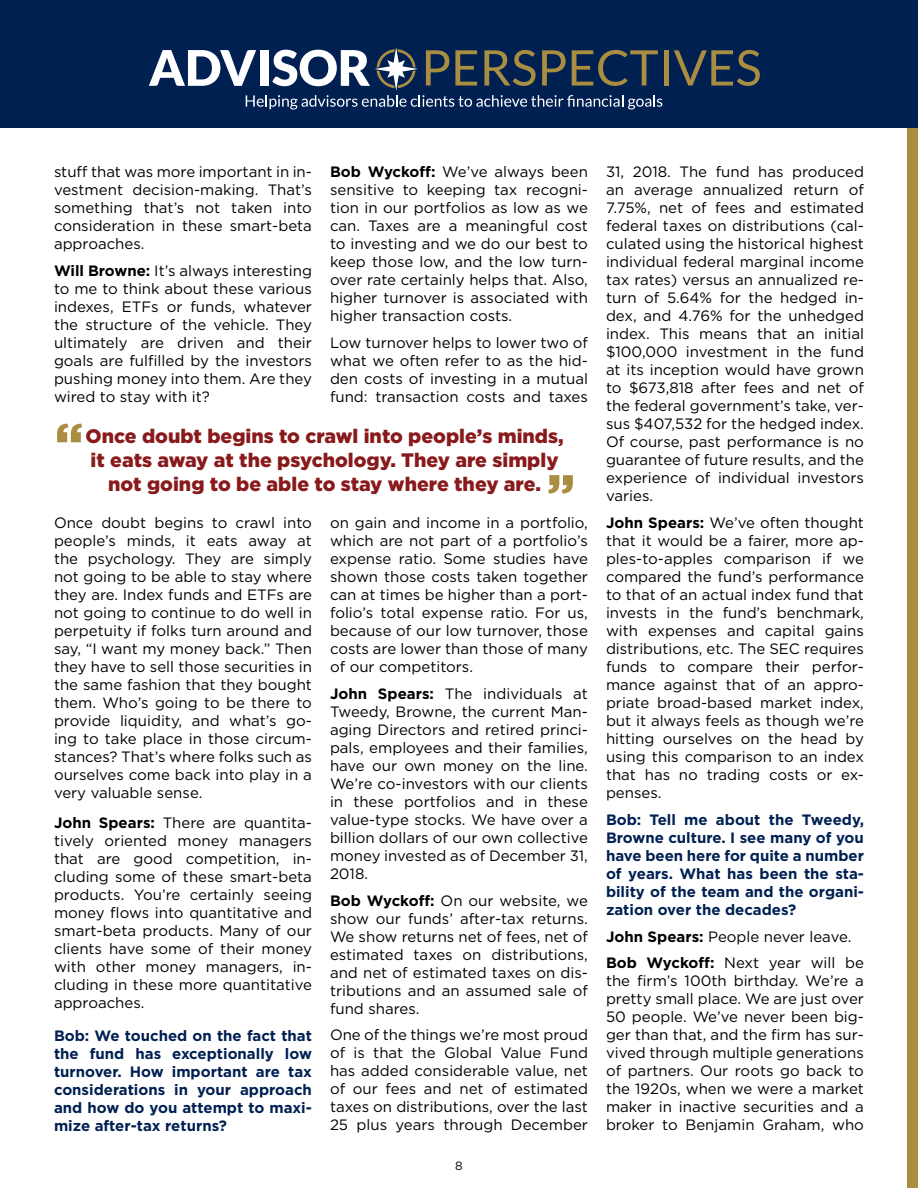
<style>
.page{position:relative;width:918px;height:1188px;background:#fff}
.page>*{position:absolute;margin:0;border:0;box-sizing:border-box;transform-origin:0 0}
.t1{font:900 51.6px "Gotham";color:#a98d41}
.t2{font:900 51px "Gotham";color:#a98d41}
.t3{font:900 19.5px/24px "Gotham";color:#891a1c;text-align:center}
.t4{font:15px/18px "Gotham";color:#000;text-align:justify}
.t5{font:700 15px/18px "Gotham";color:#002052;text-align:justify}
.t6{font:12px "Gotham";color:#000}
.s1{font-weight:700}
</style>
<div class="page">
<div style="left:907px;top:111px;width:11px;height:1077px;background:#a98d41"></div>
<div style="left:0;top:0;width:918px;height:127px;background:#002052"></div>
<hr style="left:664px;top:50px;width:4px;height:36px;background:#a98d41">
<svg style="left:674px;top:50px;width:86px;height:36px"></svg>
<svg style="left:149px;top:47px;width:513px;height:63px"></svg>
<p class="t4" style="left:54px;top:162px;width:260px">stuff that was more important in in&shy;vestment decision-making. That’s something that’s not taken into consideration in these smart-beta approaches.</p>
<p class="t4" style="left:54px;top:261px;width:260px"><span class="s1">Will Browne:</span> It’s always interesting to me to think about these various indexes, ETFs or funds, whatever the structure of the vehicle. They ultimately are driven and their goals are fulfilled by the investors pushing money into them. Are they wired to stay with it?</p>
<p class="t4" style="left:330px;top:162px;width:260px"><span class="s1">Bob Wyckoff:</span> We’ve always been sensitive to keeping tax recogni&shy;tion in our portfolios as low as we can. Taxes are a meaningful cost to investing and we do our best to keep those low, and the low turn&shy;over rate certainly helps that. Also, higher turnover is associated with higher transaction costs.</p>
<p class="t4" style="left:330px;top:333px;width:260px">Low turnover helps to lower two of what we often refer to as the hid&shy;den costs of investing in a mutual fund: transaction costs and taxes</p>
<h1 class="t1" style="left:55px;top:406px;width:30px">“</h1>
<h3 class="t3" style="left:86px;top:424px;width:480px">Once doubt begins to crawl into people’s minds, it eats away at the psychology. They are simply not going to be able to stay where they are.</h3>
<h2 class="t2" style="left:547px;top:458px;width:29px">”</h2>
<p class="t4" style="left:54px;top:514px;width:260px">Once doubt begins to crawl into people’s minds, it eats away at the psychology. They are simply not going to be able to stay where they are. Index funds and ETFs are not going to continue to do well in perpetuity if folks turn around and say, “I want my money back.” Then they have to sell those securities in the same fashion that they bought them. Who’s going to be there to provide liquidity, and what’s go&shy;ing to take place in those circum&shy;stances? That’s where folks such as ourselves come back into play in a very valuable sense.</p>
<p class="t4" style="left:54px;top:814px;width:260px"><span class="s1">John Spears:</span> There are quantita&shy;tively oriented money managers that are good competition, in&shy;cluding some of these smart-beta products. You’re certainly seeing money flows into quantitative and smart-beta products. Many of our clients have some of their money with other money managers, in&shy;cluding in these more quantitative approaches.</p>
<p class="t5" style="left:54px;top:1027px;width:260px">Bob: We touched on the fact that the fund has exceptionally low turnover. How important are tax considerations in your approach and how do you attempt to maxi&shy;mize after-tax returns?</p>
<p class="t4" style="left:330px;top:513px;width:260px">on gain and income in a portfolio, which are not part of a portfolio’s expense ratio. Some studies have shown those costs taken together can at times be higher than a port&shy;folio’s total expense ratio. For us, because of our low turnover, those costs are lower than those of many of our competitors.</p>
<p class="t4" style="left:330px;top:684px;width:260px"><span class="s1">John Spears:</span> The individuals at Tweedy, Browne, the current Man&shy;aging Directors and retired princi&shy;pals, employees and their families, have our own money on the line.<br>We’re co-investors with our clients in these portfolios and in these value-type stocks. We have over a billion dollars of our own collective money invested as of December 31, 2018.</p>
<p class="t4" style="left:330px;top:891px;width:260px"><span class="s1">Bob Wyckoff:</span> On our website, we show our funds’ after-tax returns.<br>We show returns net of fees, net of estimated taxes on distributions, and net of estimated taxes on dis&shy;tributions and an assumed sale of fund shares.</p>
<p class="t4" style="left:330px;top:1026px;width:260px">One of the things we’re most proud of is that the Global Value Fund has added considerable value, net of our fees and net of estimated taxes on distributions, over the last 25 plus years through December</p>
<p class="t6" style="left:455px;top:1158px;width:9px">8</p>
<p class="t4" style="left:606px;top:162px;width:260px">31, 2018. The fund has produced an average annualized return of 7.75%, net of fees and estimated federal taxes on distributions (cal&shy;culated using the historical highest individual federal marginal income tax rates) versus an annualized re&shy;turn of 5.64% for the hedged in&shy;dex, and 4.76% for the unhedged index. This means that an initial $100,000 investment in the fund at its inception would have grown to $673,818 after fees and net of the federal government’s take, ver&shy;sus $407,532 for the hedged index.<br>Of course, past performance is no guarantee of future results, and the experience of individual investors varies.</p>
<p class="t4" style="left:606px;top:513px;width:260px"><span class="s1">John Spears:</span> We’ve often thought that it would be a fairer, more ap&shy;ples-to-apples comparison if we compared the fund’s performance to that of an actual index fund that invests in the fund’s benchmark, with expenses and capital gains distributions, etc. The SEC requires funds to compare their perfor&shy;mance against that of an appro&shy;priate broad-based market index, but it always feels as though we’re hitting ourselves on the head by using this comparison to an index that has no trading costs or ex&shy;penses.</p>
<p class="t5" style="left:606px;top:810px;width:260px">Bob: Tell me about the Tweedy, Browne culture. I see many of you have been here for quite a number of years. What has been the sta&shy;bility of the team and the organi&shy;zation over the decades?</p>
<p class="t4" style="left:606px;top:923px;width:259px;line-height:26.8px"><span class="s1">John Spears:</span> People never leave.<br><span class="s1">Bob Wyckoff:</span> Next year will be</p>
<p class="t4" style="left:606px;top:972px;width:260px">the firm’s 100th birthday. We’re a pretty small place. We are just over 50 people. We’ve never been big&shy;ger than that, and the firm has sur&shy;vived through multiple generations of partners. Our roots go back to the 1920s, when we were a market maker in inactive securities and a broker to Benjamin Graham, who</p>
</div>
